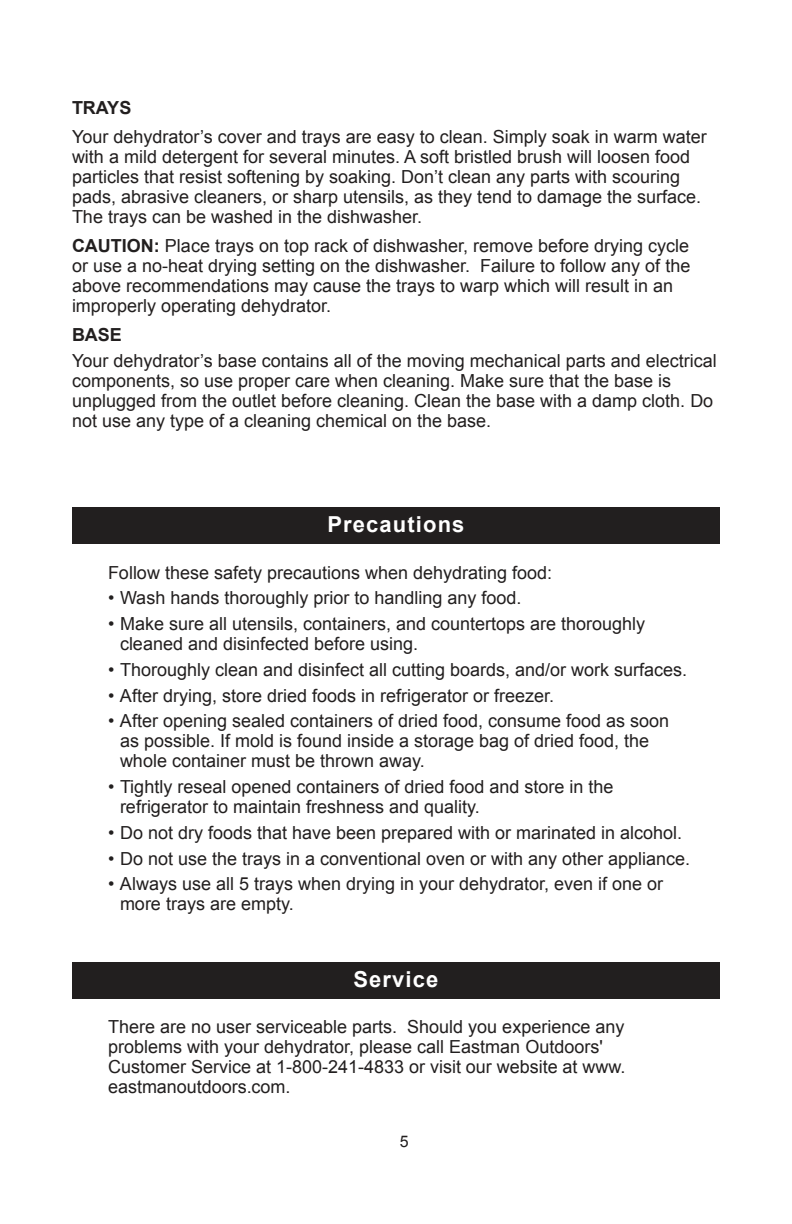
<style>
.page{position:relative;width:792px;height:1224px;background:#fff}
.page>*{position:absolute;margin:0;border:0;box-sizing:border-box;transform-origin:0 0}
.t1{font:700 22px "Arial";letter-spacing:.05em;color:#fff}
.t2{font:18px/20px "Arial";color:#221f1f}
.t3{font:700 18px "Arial";color:#221f1f}
.t4{font:16px "Arial";color:#221f1f}
.s1{font-weight:700}
</style>
<div class="page">
<div style="left:72px;top:507px;width:648px;height:36px;background:#221f1f"></div>
<div style="left:72px;top:962px;width:648px;height:36px;background:#221f1f"></div>
<p class="t3" style="left:72px;top:101px;width:61px">TRAYS</p>
<p class="t2" style="left:72px;top:128px;width:636px">Your dehydrator’s cover and trays are easy to clean. Simply soak in warm water with a mild detergent for several minutes. A soft bristled brush will loosen food particles that resist softening by soaking. Don’t clean any parts with scouring pads, abrasive cleaners, or sharp utensils, as they tend to damage the surface.<br>The trays can be washed in the dishwasher.</p>
<p class="t2" style="left:72px;top:237px;width:620px"><span class="s1">CAUTION:</span> Place trays on top rack of dishwasher, remove before drying cycle or use a no-heat drying setting on the dishwasher. Failure to follow any of the above recommendations may cause the trays to warp which will result in an improperly operating dehydrator.</p>
<p class="t3" style="left:72px;top:328px;width:52px">BASE</p>
<p class="t2" style="left:72px;top:352px;width:646px">Your dehydrator’s base contains all of the moving mechanical parts and electrical components, so use proper care when cleaning. Make sure that the base is unplugged from the outlet before cleaning. Clean the base with a damp cloth. Do not use any type of a cleaning chemical on the base.</p>
<p class="t1" style="left:328px;top:516px;width:138px">Precautions</p>
<p class="t2" style="left:108px;top:564px;width:446px">Follow these safety precautions when dehydrating food:</p>
<p class="t2" style="left:108px;top:590px;width:415px">• Wash hands thoroughly prior to handling any food.</p>
<p class="t2" style="left:120px;top:616px;width:527px;text-indent:-12px">• Make sure all utensils, containers, and countertops are thoroughly cleaned and disinfected before using.</p>
<p class="t2" style="left:108px;top:661px;width:581px">• Thoroughly clean and disinfect all cutting boards, and/or work surfaces.</p>
<p class="t2" style="left:108px;top:687px;width:448px">• After drying, store dried foods in refrigerator or freezer.</p>
<p class="t2" style="left:120px;top:713px;width:551px;text-indent:-12px">• After opening sealed containers of dried food, consume food as soon as possible. If mold is found inside a storage bag of dried food, the whole container must be thrown away.</p>
<p class="t2" style="left:120px;top:779px;width:495px;text-indent:-12px">• Tightly reseal opened containers of dried food and store in the refrigerator to maintain freshness and quality.</p>
<p class="t2" style="left:108px;top:824px;width:576px">• Do not dry foods that have been prepared with or marinated in alcohol.</p>
<p class="t2" style="left:108px;top:850px;width:584px">• Do not use the trays in a conventional oven or with any other appliance.</p>
<p class="t2" style="left:120px;top:876px;width:545px;text-indent:-12px">• Always use all 5 trays when drying in your dehydrator, even if one or more trays are empty.</p>
<p class="t1" style="left:354px;top:971px;width:86px">Service</p>
<p class="t2" style="left:108px;top:1018px;width:519px">There are no user serviceable parts. Should you experience any problems with your dehydrator, please call Eastman Outdoors' Customer Service at 1-800-241-4833 or visit our website at www. eastmanoutdoors.com.</p>
<p class="t4" style="left:400px;top:1135px;width:10px">5</p>
</div>
